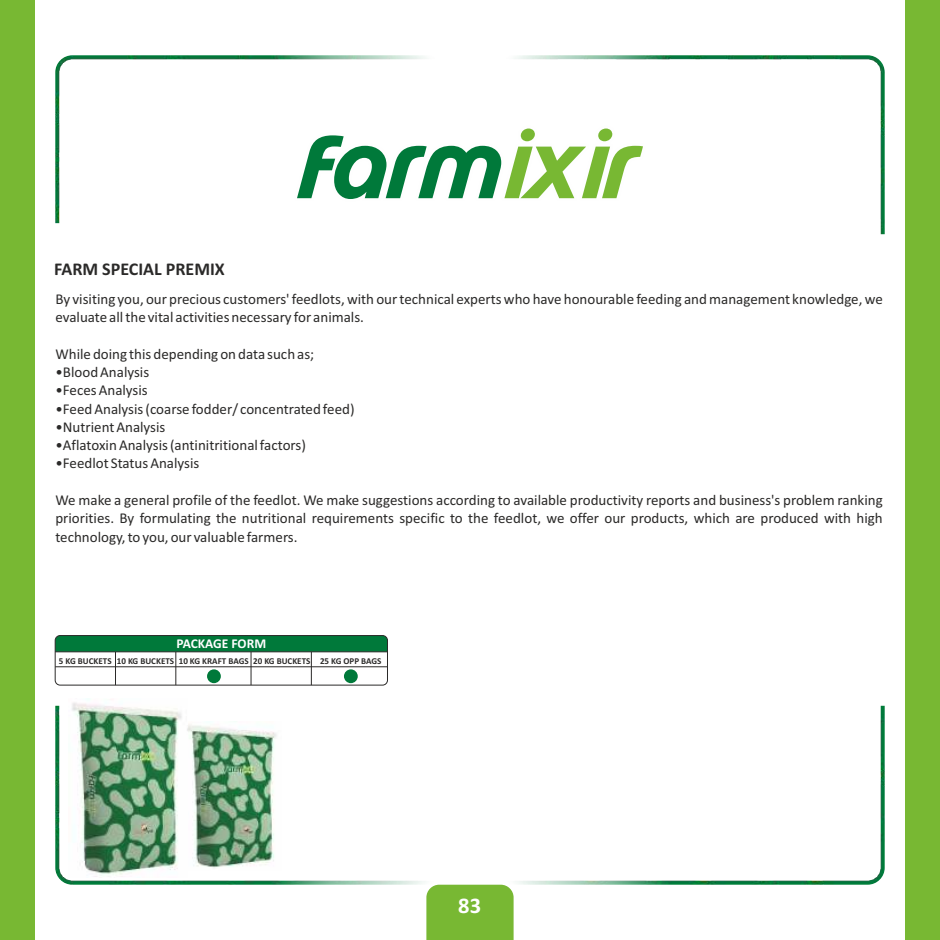
<style>
.page{position:relative;width:940px;height:940px;background:#fff}
.page>*{position:absolute;margin:0;border:0;box-sizing:border-box;transform-origin:0 0}
.t1{font:700 22.5px "Calibri";color:#fefefe}
.t2{font:700 18px "Calibri";color:#2b2a29}
.t3{font:15px/18.3px "Calibri";color:#2b2a29}
.t4{font:700 13.5px "Calibri";color:#fefefe}
.t5{font:700 9px "Calibri";color:#2b2a29}
</style>
<div class="page">
<div style="left:55px;top:635px;width:331px;height:16px;background:#00793a"></div>
<hr style="left:115px;top:652px;width:1px;height:33px;background:#2b2a29">
<hr style="left:175px;top:652px;width:1px;height:33px;background:#2b2a29">
<hr style="left:251px;top:652px;width:1px;height:33px;background:#2b2a29">
<hr style="left:311px;top:652px;width:1px;height:33px;background:#2b2a29">
<hr style="left:55px;top:651px;width:332px;height:1px;background:#2b2a29">
<hr style="left:55px;top:666px;width:332px;height:1px;background:#2b2a29">
<div style="left:344px;top:669px;width:14px;height:14px;background:#00793a;border-radius:50%"></div>
<div style="left:55px;top:635px;width:333px;height:50px;border:1px solid #2b2a29;border-radius:5px"></div>
<div style="left:426px;top:884px;width:87px;height:56px;background:#78b833"></div>
<div style="left:0;top:0;width:34px;height:940px;background:#78b833"></div>
<div style="left:906px;top:0;width:34px;height:940px;background:#78b833"></div>
<img style="left:472px;top:55px;width:412px;height:179px">
<img style="left:55px;top:55px;width:413px;height:168px">
<img style="left:517px;top:706px;width:367px;height:178px">
<img style="left:55px;top:706px;width:370px;height:178px">
<div style="left:207px;top:669px;width:14px;height:14px;background:#00793a;border-radius:50%"></div>
<p class="t2" style="left:54px;top:261px;width:172px">FARM SPECIAL PREMIX</p>
<p class="t3" style="left:55px;top:291px;width:829px">By visiting you, our precious customers' feedlots, with our technical experts who have honourable feeding and management knowledge, we evaluate all the vital activities necessary for animals.</p>
<p class="t3" style="left:55px;top:346px;width:260px">While doing this depending on data such as;</p>
<p class="t3" style="left:55px;top:364px;width:95px">•Blood Analysis</p>
<p class="t3" style="left:55px;top:382px;width:94px">•Feces Analysis</p>
<p class="t3" style="left:55px;top:401px;width:301px">•Feed Analysis (coarse fodder/ concentrated feed)</p>
<p class="t3" style="left:55px;top:419px;width:112px">•Nutrient Analysis</p>
<p class="t3" style="left:55px;top:437px;width:252px">•Aflatoxin Analysis (antinitritional factors)</p>
<p class="t3" style="left:55px;top:455px;width:145px">•Feedlot Status Analysis</p>
<p class="t3" style="left:55px;top:492px;width:829px;text-align:justify">We make a general profile of the feedlot. We make suggestions according to available productivity reports and business's problem ranking priorities. By formulating the nutritional requirements specific to the feedlot, we offer our products, which are produced with high technology, to you, our valuable farmers.</p>
<p class="t4" style="left:176px;top:638px;width:91px">PACKAGE FORM</p>
<p class="t5" style="left:59px;top:657px;width:324px">5 KG BUCKETS 10 KG BUCKETS 10 KG KRAFT BAGS 20 KG BUCKETS 25 KG OPP BAGS</p>
<h1 class="t1" style="left:458px;top:896px;width:24px">83</h1>
</div>
